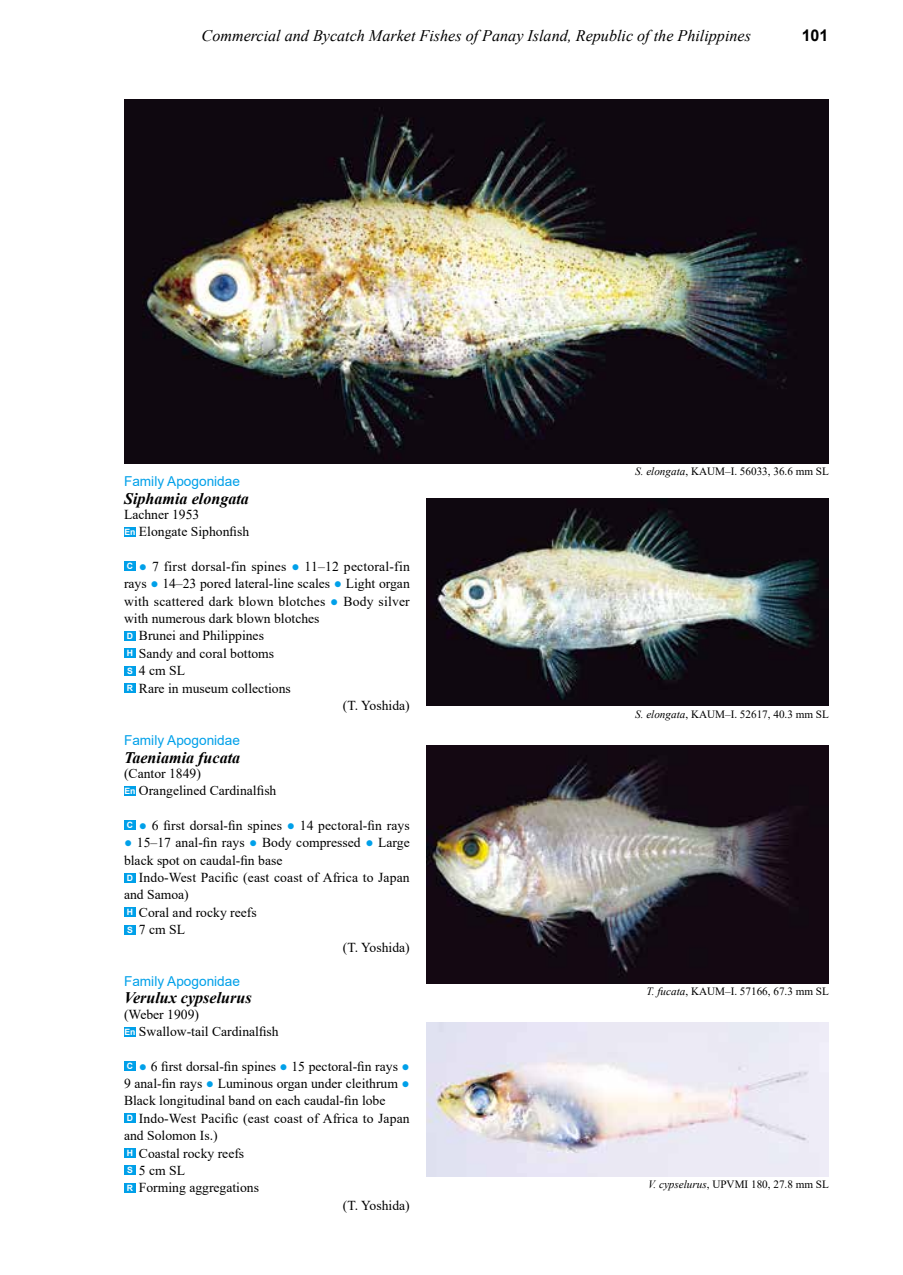
<style>
.page{position:relative;width:903px;height:1275px;background:#fff}
.page>*{position:absolute;margin:0;border:0;box-sizing:border-box;transform-origin:0 0}
.t1{font:italic 16.1px "Times New Roman";color:#000}
.t2{font:italic 700 16.1px "Times New Roman";color:#000}
.t3{font:700 16.1px "Arial";color:#000}
.t4{font:13.65px/17.3px "Times New Roman";color:#000}
.t5{font:13.65px "Arial";color:#00a0e9}
.t6{font:11.2px "Times New Roman";color:#000}
.t7{font:700 8.75px "Arial";color:#fff}
.s1{color:#00a0e9}
.s2{font-style:italic}
</style>
<div class="page">
<img style="left:426px;top:499px;width:402px;height:207px">
<img style="left:124px;top:99px;width:704px;height:365px">
<img style="left:426px;top:745px;width:402px;height:238px">
<img style="left:426px;top:1022px;width:402px;height:154px">
<div style="left:124px;top:527px;width:12px;height:10px;background:#00a0e9"></div>
<div style="left:124px;top:561px;width:12px;height:10px;background:#00a0e9"></div>
<div style="left:124px;top:631px;width:12px;height:10px;background:#00a0e9"></div>
<div style="left:124px;top:666px;width:12px;height:9px;background:#00a0e9"></div>
<div style="left:124px;top:648px;width:12px;height:10px;background:#00a0e9"></div>
<div style="left:124px;top:683px;width:12px;height:10px;background:#00a0e9"></div>
<div style="left:124px;top:786px;width:12px;height:10px;background:#00a0e9"></div>
<div style="left:124px;top:820px;width:12px;height:10px;background:#00a0e9"></div>
<div style="left:124px;top:873px;width:12px;height:9px;background:#00a0e9"></div>
<div style="left:124px;top:925px;width:12px;height:9px;background:#00a0e9"></div>
<div style="left:124px;top:907px;width:12px;height:10px;background:#00a0e9"></div>
<div style="left:124px;top:1027px;width:12px;height:9px;background:#00a0e9"></div>
<div style="left:124px;top:1061px;width:12px;height:10px;background:#00a0e9"></div>
<div style="left:124px;top:1113px;width:12px;height:10px;background:#00a0e9"></div>
<div style="left:124px;top:1165px;width:12px;height:10px;background:#00a0e9"></div>
<div style="left:124px;top:1148px;width:12px;height:9px;background:#00a0e9"></div>
<div style="left:124px;top:1183px;width:12px;height:9px;background:#00a0e9"></div>
<p class="t1" style="left:202px;top:24px;width:551px">Commercial and Bycatch Market Fishes ofPanay Island, Republic of the Philippines</p>
<p class="t3" style="left:802px;top:24px;width:28px">101</p>
<p class="t5" style="left:124px;top:471px;width:118px">Family Apogonidae</p>
<p class="t2" style="left:124px;top:487px;width:126px">Siphamia elongata</p>
<p class="t4" style="left:139px;top:505px;width:112px;text-indent:-15px">Lachner 1953<br>Elongate Siphonfish</p>
<p class="t4" style="left:139px;top:557px;width:272px"><span class="s1">●</span> 7 first dorsal-fin spines <span class="s1">●</span> 11–12 pectoral-fin</p>
<p class="t4" style="left:124px;top:575px;width:287px">rays <span class="s1">●</span> 14–23 pored lateral-line scales <span class="s1">●</span> Light organ</p>
<p class="t4" style="left:124px;top:592px;width:287px">with scattered dark blown blotches <span class="s1">●</span> Body silver</p>
<p class="t4" style="left:124px;top:609px;width:197px">with numerous dark blown blotches</p>
<p class="t4" style="left:139px;top:627px;width:127px">Brunei and Philippines</p>
<p class="t4" style="left:139px;top:644px;width:137px">Sandy and coral bottoms</p>
<p class="t4" style="left:139px;top:661px;width:48px">4 cm SL</p>
<p class="t4" style="left:139px;top:679px;width:153px">Rare in museum collections</p>
<p class="t4" style="left:343px;top:696px;width:68px">.T( Yoshida(</p>
<p class="t7" style="left:124px;top:526px;width:13px">En</p>
<p class="t7" style="left:127px;top:560px;width:8px">C</p>
<p class="t7" style="left:127px;top:630px;width:8px">D</p>
<p class="t7" style="left:127px;top:664px;width:7px">S</p>
<p class="t7" style="left:127px;top:647px;width:8px">H</p>
<p class="t7" style="left:127px;top:682px;width:8px">R</p>
<p class="t5" style="left:124px;top:730px;width:118px">Family Apogonidae</p>
<p class="t2" style="left:124px;top:746px;width:118px">Taeniamia fucata</p>
<p class="t4" style="left:139px;top:764px;width:139px;text-indent:-15px">(Cantor 1849(<br>Orangelined Cardinalfish</p>
<p class="t4" style="left:139px;top:816px;width:272px"><span class="s1">●</span> 6 first dorsal-fin spines <span class="s1">●</span> 14 pectoral-fin rays</p>
<p class="t4" style="left:124px;top:834px;width:287px"><span class="s1">●</span> 15–17 anal-fin rays <span class="s1">●</span> Body compressed <span class="s1">●</span> Large black spot on caudal-fin base</p>
<p class="t4" style="left:139px;top:868px;width:272px">Indo-West Pacific (east coast of Africa to Japan</p>
<p class="t4" style="left:124px;top:886px;width:66px">and Samoa(</p>
<p class="t4" style="left:139px;top:903px;width:119px">Coral and rocky reefs</p>
<p class="t4" style="left:139px;top:920px;width:48px">7 cm SL</p>
<p class="t4" style="left:343px;top:938px;width:68px">.T( Yoshida(</p>
<p class="t7" style="left:124px;top:785px;width:13px">En</p>
<p class="t7" style="left:127px;top:819px;width:8px">C</p>
<p class="t7" style="left:127px;top:871px;width:8px">D</p>
<p class="t7" style="left:127px;top:906px;width:8px">H</p>
<p class="t7" style="left:127px;top:923px;width:7px">S</p>
<p class="t5" style="left:124px;top:971px;width:118px">Family Apogonidae</p>
<p class="t2" style="left:124px;top:987px;width:129px">Verulux cypselurus</p>
<p class="t4" style="left:139px;top:1005px;width:141px;text-indent:-15px">(Weber 1909(<br>Swallow-tail Cardinalfish</p>
<p class="t4" style="left:124px;top:1057px;width:287px;text-align:justify;text-indent:15px"><span class="s1">●</span> 6 first dorsal-fin spines <span class="s1">●</span> 15 pectoral-fin rays <span class="s1">● </span>9 anal-fin rays <span class="s1">●</span> Luminous organ under cleithrum <span class="s1">● </span>Black longitudinal band on each caudal-fin lobe</p>
<p class="t4" style="left:139px;top:1109px;width:272px">Indo-West Pacific (east coast of Africa to Japan</p>
<p class="t4" style="left:124px;top:1126px;width:95px">and Solomon Is (.</p>
<p class="t4" style="left:139px;top:1144px;width:107px">Coastal rocky reefs</p>
<p class="t4" style="left:139px;top:1161px;width:48px">5 cm SL</p>
<p class="t4" style="left:139px;top:1179px;width:122px">Forming aggregations</p>
<p class="t4" style="left:343px;top:1196px;width:68px">.T( Yoshida(</p>
<p class="t7" style="left:124px;top:1025px;width:13px">En</p>
<p class="t7" style="left:127px;top:1060px;width:8px">C</p>
<p class="t7" style="left:127px;top:1112px;width:8px">D</p>
<p class="t7" style="left:127px;top:1146px;width:8px">H</p>
<p class="t7" style="left:127px;top:1181px;width:8px">R</p>
<p class="t7" style="left:127px;top:1164px;width:7px">S</p>
<p class="t6" style="left:635px;top:464px;width:195px"><span class="s2">.S elongata</span>, KAUM .I– 56033, 36.6 mm SL</p>
<p class="t6" style="left:635px;top:706px;width:195px"><span class="s2">.S elongata</span>, KAUM .I– 52617, 40.3 mm SL</p>
<p class="t6" style="left:646px;top:983px;width:184px"><span class="s2">.T fucata</span>, KAUM .I– 57166, 67.3 mm SL</p>
<p class="t6" style="left:648px;top:1176px;width:182px"><span class="s2">.V cypselurus</span>, UPVMI 180, 27.8 mm SL</p>
</div>
